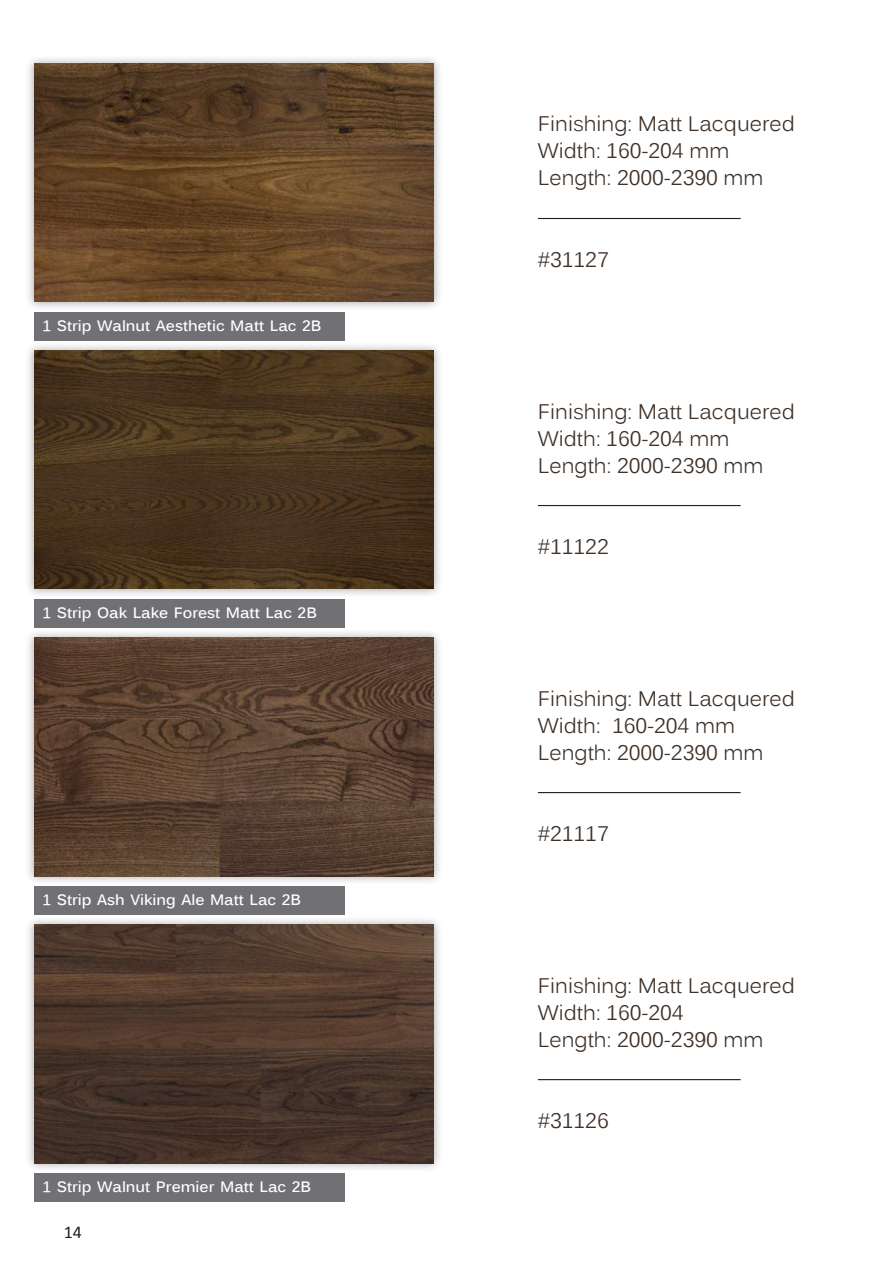
<style>
.page{position:relative;width:893px;height:1263px;background:#fff}
.page>*{position:absolute;margin:0;border:0;box-sizing:border-box;transform-origin:0 0}
.t1{font:21px/27px "Kalinga";color:#3e3128}
.t2{font:18px "Calibri";color:#231f20}
.t3{font:700 15px "Kalinga";color:#fff}
</style>
<div class="page">
<div style="left:34px;top:312px;width:311px;height:29px;background:#707075"></div>
<div style="left:34px;top:599px;width:311px;height:29px;background:#707075"></div>
<div style="left:34px;top:886px;width:311px;height:29px;background:#707075"></div>
<div style="left:34px;top:1173px;width:311px;height:29px;background:#707075"></div>
<div style="left:25px;top:55px;width:418px;height:256px;background:#231f20;opacity:.4"></div>
<img style="left:34px;top:64px;width:400px;height:238px">
<div style="left:25px;top:342px;width:418px;height:256px;background:#231f20;opacity:.4"></div>
<img style="left:34px;top:351px;width:400px;height:238px">
<div style="left:25px;top:629px;width:418px;height:256px;background:#231f20;opacity:.4"></div>
<img style="left:34px;top:638px;width:400px;height:238px">
<div style="left:25px;top:916px;width:418px;height:256px;background:#231f20;opacity:.4"></div>
<img style="left:34px;top:925px;width:400px;height:238px">
<hr style="left:538px;top:218px;width:203px;height:1px;background:#231f20">
<hr style="left:538px;top:505px;width:203px;height:1px;background:#231f20">
<hr style="left:538px;top:792px;width:203px;height:1px;background:#231f20">
<hr style="left:538px;top:1079px;width:203px;height:1px;background:#231f20">
<p class="t3" style="left:43px;top:316px;width:280px">1 Strip Walnut Aesthetic Matt Lac 2B</p>
<p class="t3" style="left:43px;top:603px;width:276px">1 Strip Oak Lake Forest Matt Lac 2B</p>
<p class="t3" style="left:43px;top:890px;width:260px">1 Strip Ash Viking Ale Matt Lac 2B</p>
<p class="t3" style="left:43px;top:1177px;width:270px">1 Strip Walnut Premier Matt Lac 2B</p>
<p class="t2" style="left:64px;top:1221px;width:20px">14</p>
<p class="t1" style="left:538px;top:113px;width:258px">Finishing: Matt Lacquered<br>Width: 160-204 mm<br>Length: 2000-2390 mm</p>
<p class="t1" style="left:538px;top:248px;width:72px">#31127</p>
<p class="t1" style="left:538px;top:400px;width:258px">Finishing: Matt Lacquered<br>Width: 160-204 mm<br>Length: 2000-2390 mm</p>
<p class="t1" style="left:538px;top:535px;width:72px">#11122</p>
<p class="t1" style="left:538px;top:687px;width:258px">Finishing: Matt Lacquered<br>Width: 160-204 mm<br>Length: 2000-2390 mm</p>
<p class="t1" style="left:538px;top:822px;width:72px">#21117</p>
<p class="t1" style="left:538px;top:974px;width:258px">Finishing: Matt Lacquered<br>Width: 160-204<br>Length: 2000-2390 mm</p>
<p class="t1" style="left:538px;top:1109px;width:72px">#31126</p>
</div>
